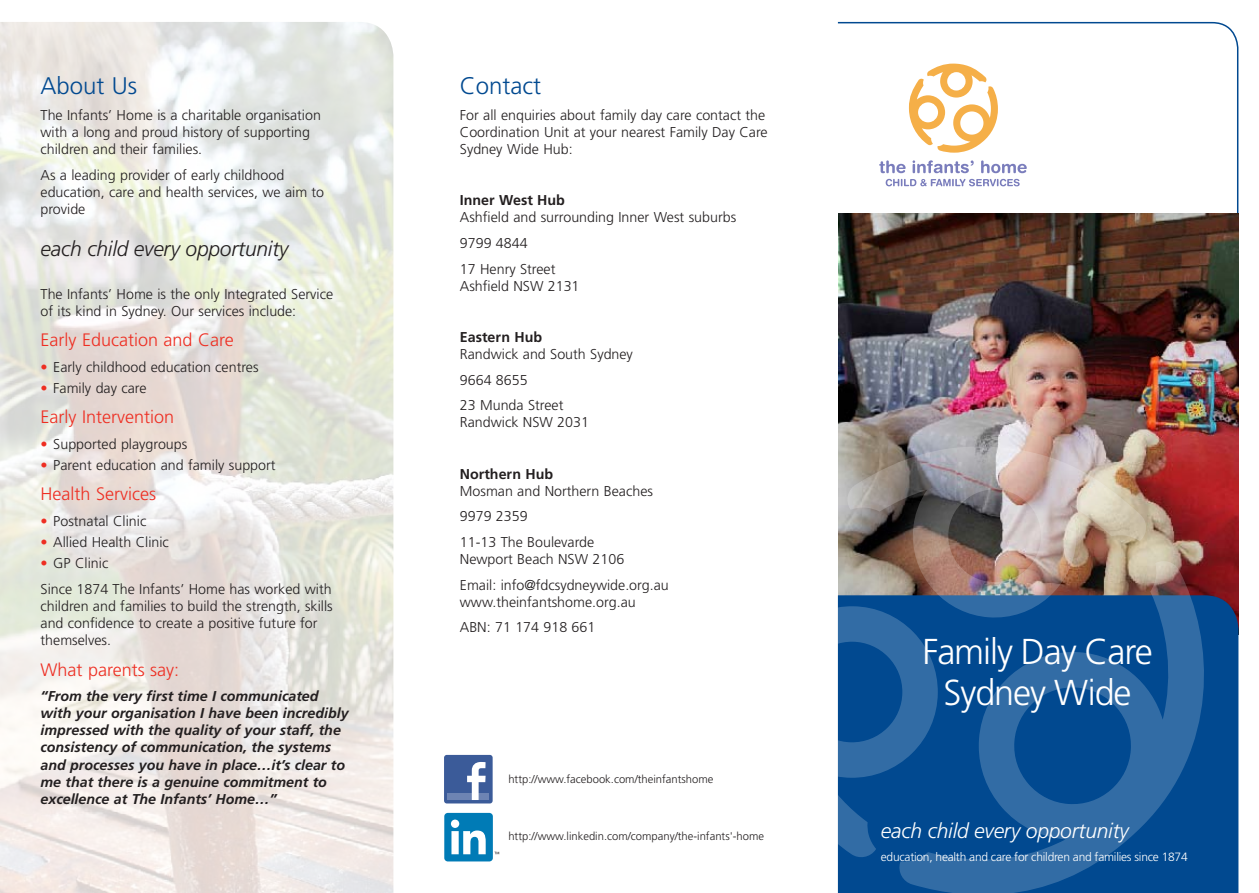
<style>
.page{position:relative;width:1259px;height:893px;background:#fff}
.page>*{position:absolute;margin:0;border:0;box-sizing:border-box;transform-origin:0 0}
.t1{font:300 36px/40.5px "Frutiger LT Std";letter-spacing:-.03em;color:#fff;text-align:center}
.t2{font:300 24px "Frutiger LT Std";color:#014990}
.t3{font:italic 300 21px "Frutiger LT Std";letter-spacing:-.01em;color:#fff}
.t4{font:italic 300 21px "Frutiger LT Std";letter-spacing:-.01em;color:#231f20}
.t5{font:300 18px "Frutiger LT Std";color:#ee2e22}
.t6{font:300 14.25px/17.1px "Frutiger LT Std";color:#231f20}
.t7{font:italic 700 14.25px/17.1px "Frutiger LT Std";color:#231f20}
.t8{font:700 14.25px "Frutiger LT Std";color:#231f20}
.t9{font:300 12px "Frutiger LT Std";letter-spacing:-.02em;color:#fff}
.t10{font:300 11.25px "Frutiger LT Std";color:#231f20}
.s1{color:#ee2e22}
</style>
<div class="page">
<img style="left:0;top:22px;width:393px;height:871px">
<svg style="left:837px;top:21px;width:402px;height:194px"></svg>
<img style="left:838px;top:213px;width:400px;height:382px">
<svg style="left:879px;top:160px;width:26px;height:13px"></svg>
<svg style="left:912px;top:160px;width:61px;height:13px"></svg>
<svg style="left:981px;top:160px;width:45px;height:13px"></svg>
<svg style="left:885px;top:179px;width:134px;height:7px"></svg>
<svg style="left:909px;top:64px;width:89px;height:89px"></svg>
<div style="left:838px;top:595px;width:400px;height:298px;background:#014990"></div>
<svg style="left:837px;top:520px;width:60px;height:340px;background:#1a5a98"></svg>
<svg style="left:897px;top:559px;width:322px;height:334px;background:#175695"></svg>
<img style="left:845px;top:446px;width:303px;height:174px">
<div style="left:444px;top:755px;width:48px;height:48px;background:#3b5b99;border-radius:3px"></div>
<div style="left:447px;top:793px;width:42px;height:7px;background:#6d84b3"></div>
<svg style="left:467px;top:762px;width:18px;height:38px"></svg>
<div style="left:444px;top:813px;width:49px;height:48px;background:#007bb6;border-radius:4px"></div>
<svg style="left:451px;top:820px;width:35px;height:34px"></svg>
<h2 class="t2" style="left:41px;top:72px;width:98px">About Us</h2>
<p class="t6" style="left:41px;top:107px;width:282px">The Infants’ Home is a charitable organisation with a long and proud history of supporting children and their families.</p>
<p class="t6" style="left:41px;top:166px;width:285px">As a leading provider of early childhood education, care and health services, we aim to provide</p>
<h3 class="t4" style="left:41px;top:237px;width:249px">each child every opportunity</h3>
<p class="t6" style="left:41px;top:286px;width:294px">The Infants’ Home is the only Integrated Service of its kind in Sydney. Our services include:</p>
<p class="t5" style="left:41px;top:330px;width:195px">Early Education and Care</p>
<p class="t6" style="left:41px;top:358px;width:219px"><span class="s1">•</span> Early childhood education centres</p>
<p class="t6" style="left:41px;top:380px;width:107px"><span class="s1">•</span> Family day care</p>
<p class="t5" style="left:41px;top:407px;width:135px">Early Intervention</p>
<p class="t6" style="left:41px;top:435px;width:148px"><span class="s1">•</span> Supported playgroups</p>
<p class="t6" style="left:41px;top:457px;width:236px"><span class="s1">•</span> Parent education and family support</p>
<p class="t5" style="left:41px;top:484px;width:117px">Health Services</p>
<p class="t6" style="left:41px;top:512px;width:107px"><span class="s1">•</span> Postnatal Clinic</p>
<p class="t6" style="left:41px;top:534px;width:130px"><span class="s1">•</span> Allied Health Clinic</p>
<p class="t6" style="left:41px;top:551px;width:293px;line-height:25.7px"><span class="s1">•</span> GP Clinic<br>Since 1874 The Infants’ Home has worked with</p>
<p class="t6" style="left:41px;top:598px;width:294px">children and families to build the strength, skills and confidence to create a positive future for themselves.</p>
<p class="t5" style="left:41px;top:659px;width:140px">What parents say:</p>
<p class="t7" style="left:41px;top:688px;width:310px">“From the very first time I communicated with your organisation I have been incredibly impressed with the quality of your staff, the consistency of communication, the systems and processes you have in place…it’s clear to me that there is a genuine commitment to excellence at The Infants’ Home…”</p>
<h2 class="t2" style="left:460px;top:72px;width:83px">Contact</h2>
<p class="t6" style="left:460px;top:107px;width:309px">For all enquiries about family day care contact the<br>Coordination Unit at your nearest Family Day Care<br>Sydney Wide Hub:</p>
<p class="t8" style="left:460px;top:192px;width:107px">Inner West Hub</p>
<p class="t6" style="left:460px;top:205px;width:278px;line-height:25.7px">Ashfield and surrounding Inner West suburbs<br>9799 4844<br>17 Henry Street</p>
<p class="t6" style="left:460px;top:277px;width:121px">Ashfield NSW 2131</p>
<p class="t8" style="left:460px;top:329px;width:84px">Eastern Hub</p>
<p class="t6" style="left:460px;top:341px;width:175px;line-height:25.7px">Randwick and South Sydney<br>9664 8655<br>23 Munda Street</p>
<p class="t6" style="left:460px;top:414px;width:131px">Randwick NSW 2031</p>
<p class="t8" style="left:460px;top:465px;width:95px">Northern Hub</p>
<p class="t6" style="left:460px;top:478px;width:195px;line-height:25.7px">Mosman and Northern Beaches<br>9979 2359<br>11-13 The Boulevarde</p>
<p class="t6" style="left:460px;top:546px;width:210px;line-height:25.7px">Newport Beach NSW 2106<br>Email: info@fdcsydneywide.org.au</p>
<p class="t6" style="left:460px;top:589px;width:177px;line-height:25.7px">www.theinfantshome.org.au<br>ABN: 71 174 918 661</p>
<p class="t10" style="left:508px;top:773px;width:207px">http://www.facebook.com/theinfantshome</p>
<p class="t10" style="left:508px;top:830px;width:257px">http://www.linkedin.com/company/the-infants'-home</p>
<h1 class="t1" style="left:922px;top:632px;width:232px">Family Day Care<br>Sydney Wide</h1>
<h3 class="t3" style="left:881px;top:818px;width:249px">each child every opportunity</h3>
<p class="t9" style="left:881px;top:850px;width:308px">education, health and care for children and families since 1874</p>
</div>
